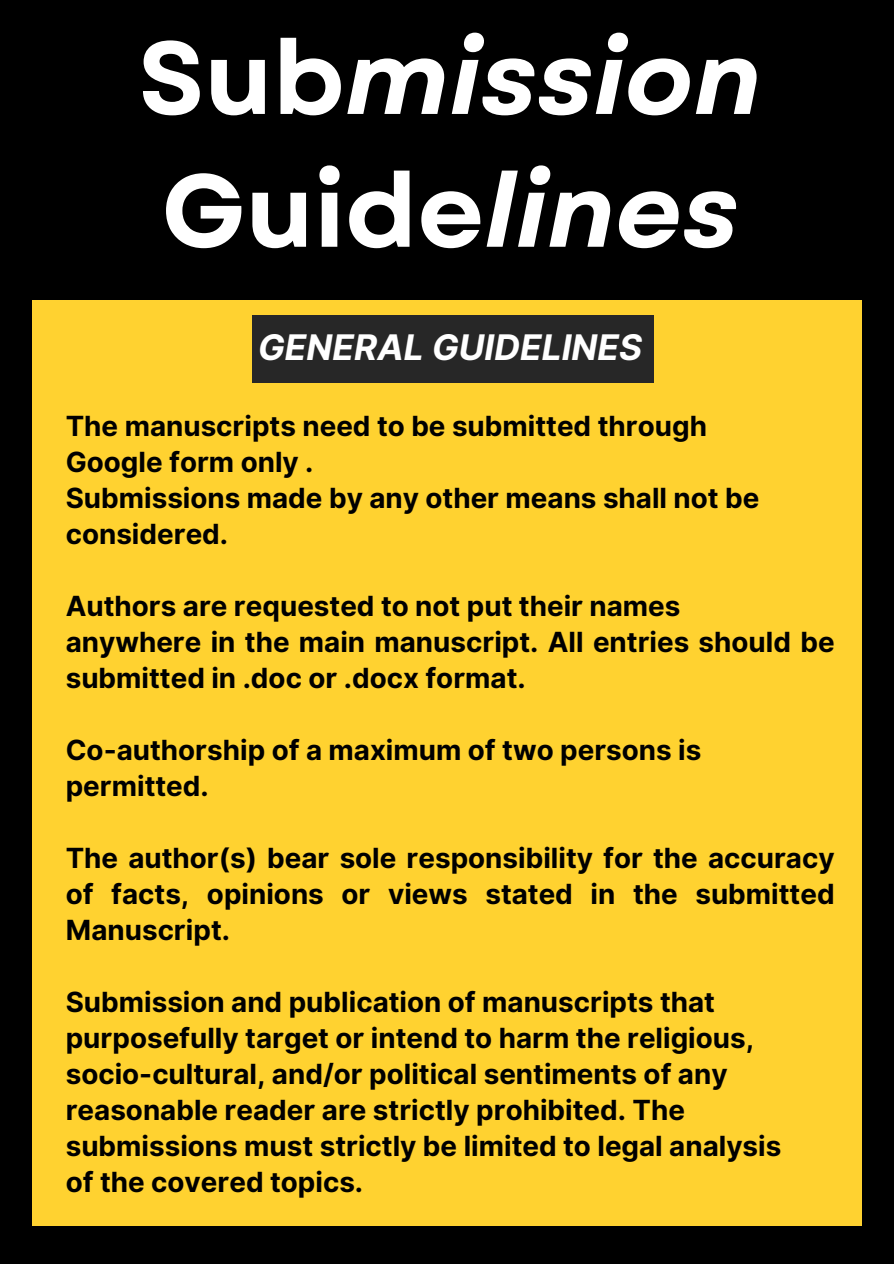
<style>
.page{position:relative;width:894px;height:1264px;background:#fff}
.page>*{position:absolute;margin:0;border:0;box-sizing:border-box;transform-origin:0 0}
.t1{font:italic 700 102.9px/132.8px "Garet";color:#fff}
.t2{font:italic 700 35.25px "Inter";color:#fff}
.t3{font:700 27.75px/36px "Inter";color:#000}
.s1{font-style:normal}
</style>
<div class="page">
<div style="left:0;top:0;width:893px;height:1263px;background:#000"></div>
<div style="left:32px;top:300px;width:829px;height:925px;background:#ffd230"></div>
<div style="left:252px;top:315px;width:401px;height:68px;background:#272727"></div>
<p class="t1" style="left:138px;top:12px;width:624px"><span class="s1">Sub</span>mission<br><span class="s1">Guide</span>lines</p>
<h1 class="t2" style="left:258px;top:326px;width:385px">GENERAL GUIDELINES</h1>
<p class="t3" style="left:66px;top:407px;width:642px">The manuscripts need to be submitted through</p>
<p class="t3" style="left:66px;top:443px;width:249px">Google form only .</p>
<p class="t3" style="left:66px;top:479px;width:695px">Submissions made by any other means shall not be</p>
<p class="t3" style="left:66px;top:515px;width:164px">considered.</p>
<p class="t3" style="left:66px;top:587px;width:616px">Authors are requested to not put their names</p>
<p class="t3" style="left:66px;top:623px;width:770px">anywhere in the main manuscript. All entries should be submitted in .doc or .docx format.</p>
<p class="t3" style="left:66px;top:731px;width:637px">Co-authorship of a maximum of two persons is</p>
<p class="t3" style="left:66px;top:767px;width:144px">permitted.</p>
<p class="t3" style="left:66px;top:839px;width:770px;text-align:justify">The author(s) bear sole responsibility for the accuracy of facts, opinions or views stated in the submitted Manuscript.</p>
<p class="t3" style="left:66px;top:983px;width:650px">Submission and publication of manuscripts that</p>
<p class="t3" style="left:66px;top:1019px;width:689px">purposefully target or intend to harm the religious,</p>
<p class="t3" style="left:66px;top:1055px;width:663px">socio-cultural, and/or political sentiments of any</p>
<p class="t3" style="left:66px;top:1091px;width:620px">reasonable reader are strictly prohibited. The</p>
<p class="t3" style="left:66px;top:1127px;width:717px">submissions must strictly be limited to legal analysis</p>
<p class="t3" style="left:66px;top:1163px;width:299px">of the covered topics.</p>
</div>
